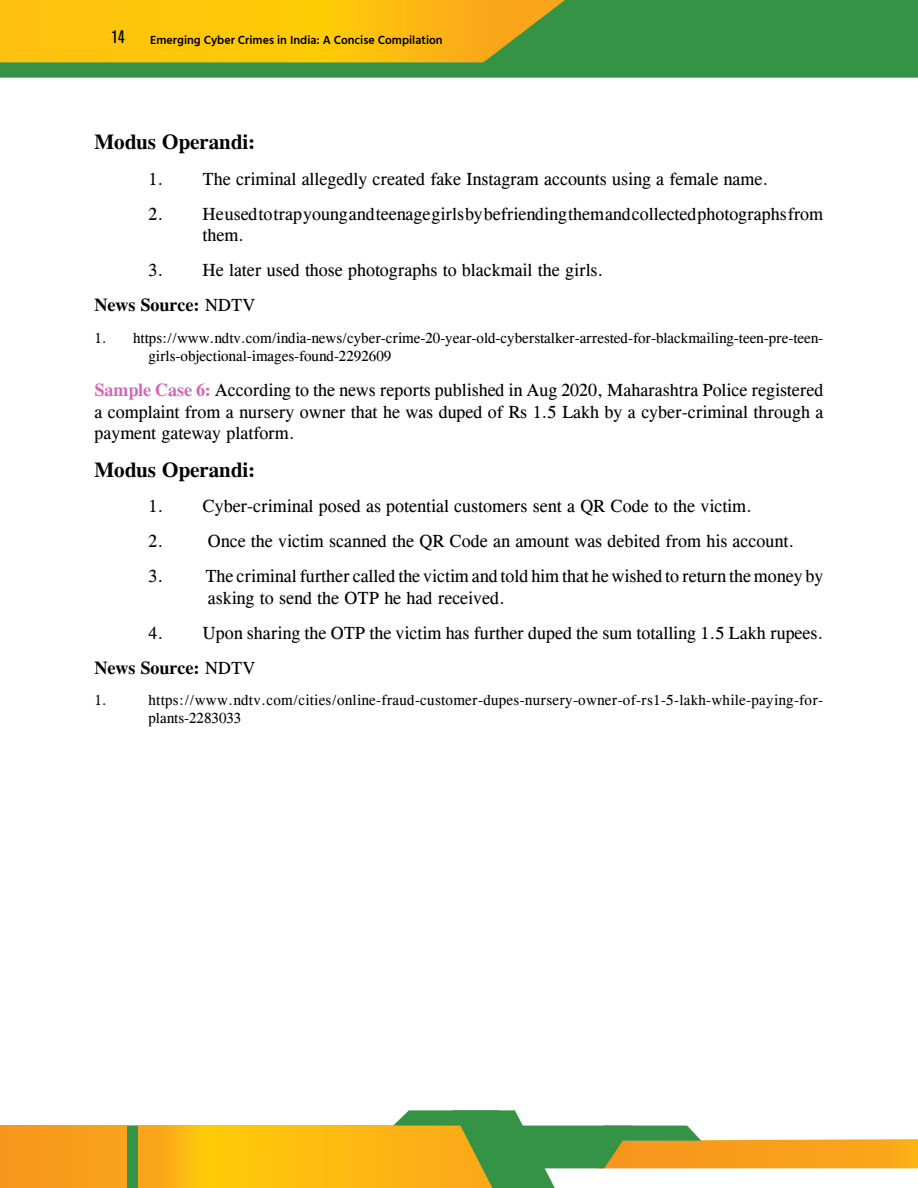
<style>
.page{position:relative;width:918px;height:1188px;background:#fff}
.page>*{position:absolute;margin:0;border:0;box-sizing:border-box;transform-origin:0 0}
.t1{font:700 21px "CG Times";color:#000}
.t2{font:18px/21.6px "CG Times";color:#000}
.t3{font:condensed 18px "Akzidenz Grotesk BE";color:#000}
.t4{font:15px/18px "CG Times";color:#000}
.t5{font:15px/18px "CG Times";letter-spacing:.02em;color:#000}
.t6{font:600 12px "Hind";color:#000}
.s1{font-weight:700}
.s2{font-weight:700;color:#d664bd}
</style>
<div class="page">
<div style="left:0;top:0;width:918px;height:78px;background:#359345"></div>
<svg style="left:0;top:1126px;width:393px;height:62px;background:#fbb114"></svg>
<svg style="left:0;top:0;width:583px;height:62px;background:#e9bb13"></svg>
<svg style="left:393px;top:1110px;width:525px;height:78px"></svg>
<div style="left:128px;top:1126px;width:10px;height:62px;background:#359345"></div>
<p class="t3" style="left:111px;top:27px;width:15px">14</p>
<p class="t6" style="left:150px;top:31px;width:294px">Emerging Cyber Crimes in India: A Concise Compilation</p>
<p class="t1" style="left:94px;top:130px;width:162px">Modus Operandi:</p>
<p class="t2" style="left:148px;top:168px;width:621px">1. The criminal allegedly created fake Instagram accounts using a female name.</p>
<p class="t2" style="left:202px;top:203px;width:622px;text-indent:-54px">2. He used to trap young and teenage girls by befriending them and collected photographs from them.</p>
<p class="t2" style="left:94px;top:253px;width:511px;line-height:35.1px;text-indent:54px">3. He later used those photographs to blackmail the girls.<br><span class="s1">News Source:</span> NDTV</p>
<p class="t4" style="left:148px;top:329px;width:676px;text-indent:-54px">1. https://www.ndtv.com/india-news/cyber-crime-20-year-old-cyberstalker-arrested-for-blackmailing-teen-pre-teen&shy;girls-objectional-images-found-2292609</p>
<p class="t2" style="left:94px;top:379px;width:730px;text-align:justify"><span class="s2">Sample Case 6:</span> According to the news reports published in Aug 2020, Maharashtra Police registered a complaint from a nursery owner that he was duped of Rs 1.5 Lakh by a cyber-criminal through a payment gateway platform.</p>
<p class="t1" style="left:94px;top:457px;width:162px">Modus Operandi:</p>
<p class="t2" style="left:148px;top:488px;width:605px;line-height:35.1px">1. Cyber-criminal posed as potential customers sent a QR Code to the victim.<br>2.</p>
<p class="t2" style="left:208px;top:530px;width:588px">Once the victim scanned the QR Code an amount was debited from his account.</p>
<p class="t2" style="left:208px;top:565px;width:617px;text-indent:-59px">3. The criminal further called the victim and told him that he wished to return the money by asking to send the OTP he had received.</p>
<p class="t2" style="left:94px;top:615px;width:730px;line-height:35.1px;text-indent:54px">4. Upon sharing the OTP the victim has further duped the sum totalling 1.5 Lakh rupees.<br><span class="s1">News Source:</span> NDTV</p>
<p class="t4" style="left:94px;top:691px;width:14px">1.</p>
<p class="t5" style="left:148px;top:691px;width:676px">https://www.ndtv.com/cities/online-fraud-customer-dupes-nursery-owner-of-rs1-5-lakh-while-paying-for&shy;plants-2283033</p>
</div>
